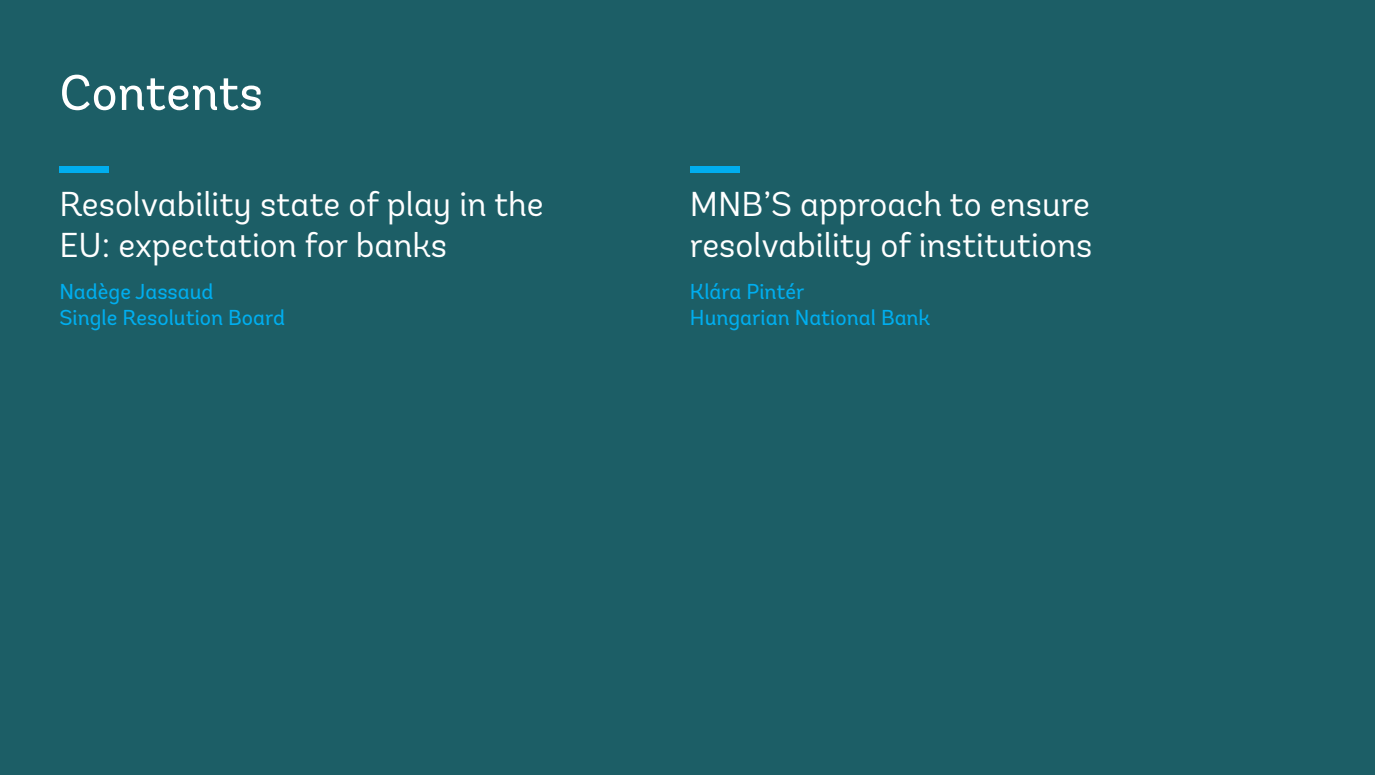
<style>
.page{position:relative;width:1375px;height:775px;background:#1c5e66}
.page>*{position:absolute;margin:0;border:0;box-sizing:border-box;transform-origin:0 0}
.t1{font:50px "Andes";color:#fff}
.t2{font:34.5px/41.4px "Andes";color:#fff}
.t3{font:21.5px/25.9px "Andes";color:#00aeef}
</style>
<div class="page">
<div style="left:59px;top:167px;width:50px;height:6px;background:#00aeef"></div>
<div style="left:690px;top:167px;width:49px;height:6px;background:#00aeef"></div>
<h1 class="t1" style="left:59px;top:62px;width:205px">Contents</h1>
<p class="t2" style="left:59px;top:183px;width:486px">Resolvability state of play in the<br>EU: expectation for banks</p>
<p class="t3" style="left:59px;top:278px;width:227px">Nadège Jassaud<br>Single Resolution Board</p>
<p class="t2" style="left:690px;top:183px;width:404px">MNB’S approach to ensure resolvability of institutions</p>
<p class="t3" style="left:690px;top:278px;width:242px">Klára Pintér<br>Hungarian National Bank</p>
</div>
